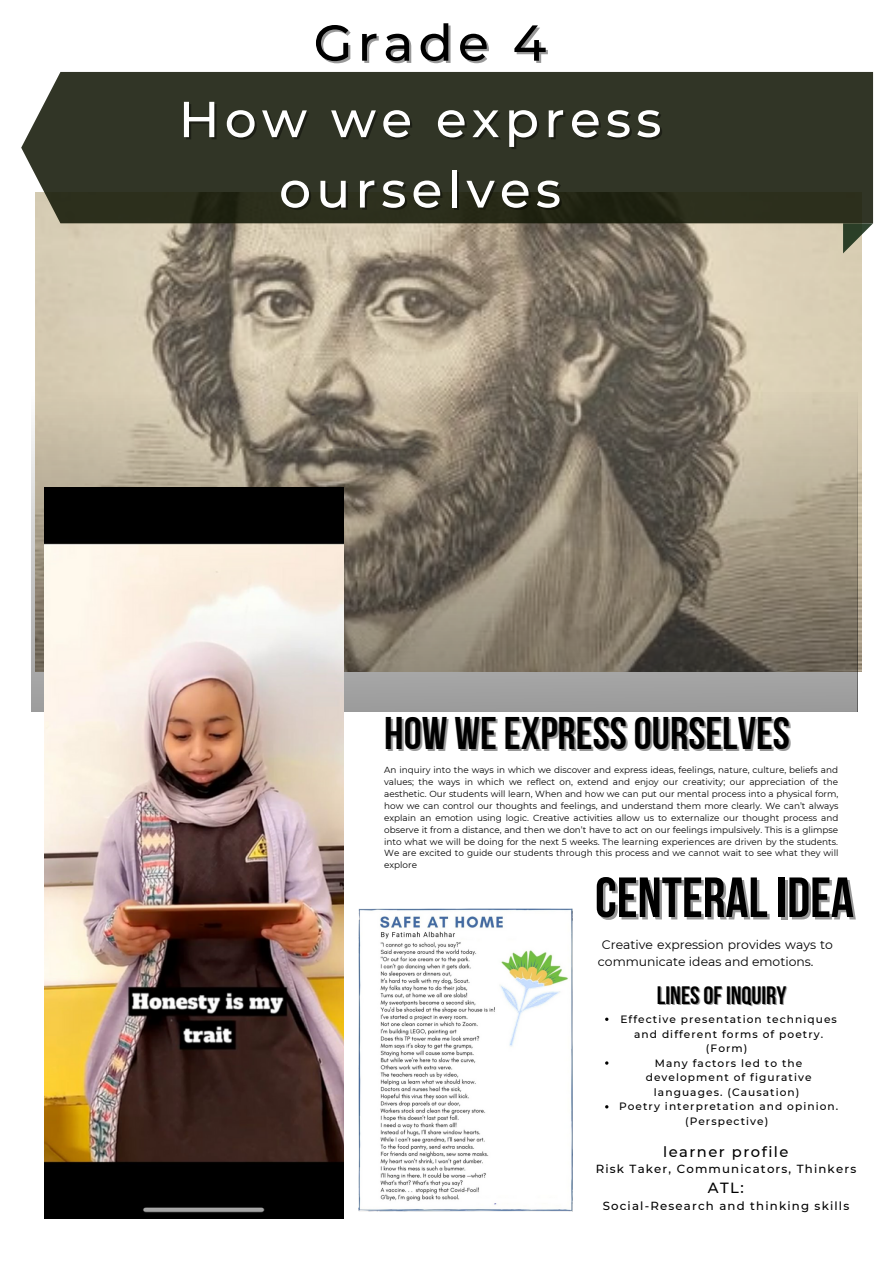
<style>
.page{position:relative;width:894px;height:1264px;background:#fff}
.page>*{position:absolute;margin:0;border:0;box-sizing:border-box;transform-origin:0 0}
.t1{font:56.4px "Bebas Neue Cyrillic";color:#000}
.t2{font:500 50.4px/70.3px "Montserrat";letter-spacing:.1em;color:#fff;text-align:center}
.t3{font:500 50.4px "Montserrat";letter-spacing:.1em;color:#000}
.t4{font:45.6px "Bebas Neue Cyrillic";color:#000}
.t5{font:25.05px "Bebas Neue Cyrillic";color:#000}
.t6{font:500 14.7px "Montserrat";letter-spacing:.1em;color:#000}
.t7{font:12.3px/16.6px "Montserrat";color:#000}
.t8{font:500 11.7px "Montserrat";letter-spacing:.1em;color:#000}
.t9{font:500 10.65px/14.5px "Montserrat";letter-spacing:.1em;color:#000;text-align:center}
.t10{font:8.85px/12px "Montserrat";color:#000;text-align:justify}
</style>
<div class="page">
<img style="left:35px;top:223px;width:825px;height:448px">
<svg style="left:842px;top:223px;width:30px;height:30px"></svg>
<svg style="left:21px;top:72px;width:851px;height:151px;background:#333728"></svg>
<svg style="left:31px;top:392px;width:825px;height:319px;background:#8c8475"></svg>
<img style="left:45px;top:488px;width:298px;height:730px">
<img style="left:358px;top:908px;width:214px;height:303px">
<p class="t3" style="left:313px;top:12px;width:234px">Grade 4</p>
<p class="t2" style="left:178px;top:84px;width:484px">How we express ourselves</p>
<p class="t4" style="left:384px;top:715px;width:407px">HOW WEEXPRESSOURSELVES</p>
<p class="t10" style="left:384px;top:763px;width:455px">An inquiry into the ways in which we discover and express ideas, feelings, nature, culture, beliefs and values; the ways in which we reflect on, extend and enjoy our creativity; our appreciation of the aesthetic. Our students will learn, When and how we can put our mental process into a physical form, how we can control our thoughts and feelings, and understand them more clearly. We can’t always explain an emotion using logic. Creative activities allow us to externalize our thought process and observe it from a distance, and then we don’t have to act on our feelings impulsively. This is a glimpse into what we will be doing for the next 5 weeks. The learning experiences are driven by the students.<br>We are excited to guide our students through this process and we cannot wait to see what they will explore</p>
<p class="t1" style="left:594px;top:874px;width:260px">CENTERALIDEA</p>
<p class="t7" style="left:597px;top:936px;width:236px;text-indent:4px">Creative expression provides ways to communicate ideas and emotions.</p>
<p class="t5" style="left:656px;top:985px;width:131px">LINESOFINQUIRY</p>
<p class="t9" style="left:620px;top:1011px;width:218px">Effective presentation techniques and different forms of poetry. (Form)</p>
<p class="t9" style="left:645px;top:1055px;width:167px">Many factors led to the development of figurative languages. (Causation)</p>
<p class="t9" style="left:619px;top:1099px;width:220px">Poetry interpretation and opinion. (Perspective)</p>
<p class="t6" style="left:663px;top:1142px;width:127px">learner profile</p>
<p class="t8" style="left:595px;top:1161px;width:262px">Risk Taker, Communicators, Thinkers</p>
<p class="t6" style="left:707px;top:1178px;width:37px">ATL:</p>
<p class="t8" style="left:602px;top:1198px;width:248px">Social-Research and thinking skills</p>
</div>
